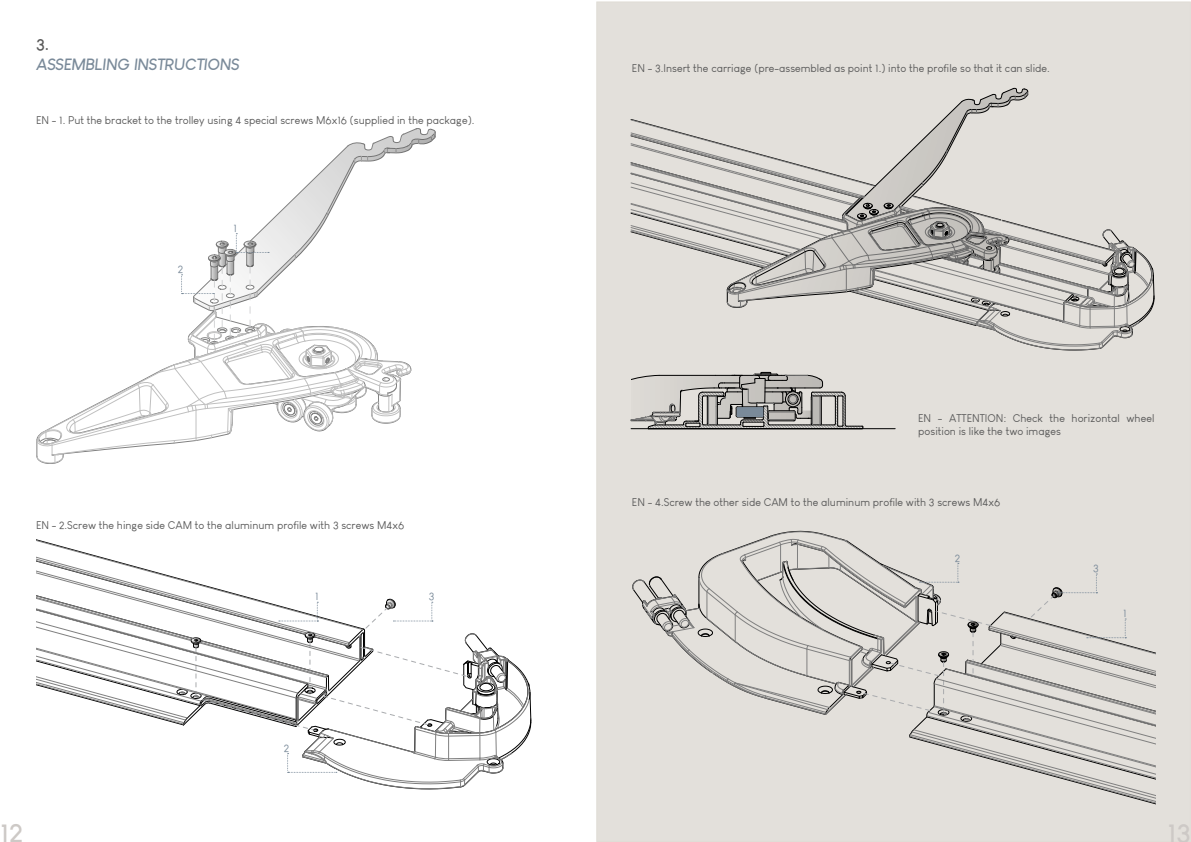
<style>
.page{position:relative;width:1191px;height:842px;background:#fff}
.page>*{position:absolute;margin:0;border:0;box-sizing:border-box;transform-origin:0 0}
.t1{font:700 26px "Louis George Cafe";color:#cdc9c6}
.t2{font:italic 700 16px "Louis George Cafe";color:#7a8a99}
.t3{font:700 16px "Louis George Cafe";color:#595959}
.t4{font:11px/13.2px "Louis George Cafe";color:#595959}
.t5{font:11px "Louis George Cafe";color:#7a8a99}
</style>
<div class="page">
<div style="left:596px;top:1px;width:594px;height:841px;background:#e3e0db;border:1px solid #e0ddd6"></div>
<img style="left:631px;top:88px;width:523px;height:262px">
<img style="left:631px;top:372px;width:264px;height:58px">
<svg style="left:36px;top:128px;width:400px;height:336px"></svg>
<svg style="left:36px;top:539px;width:495px;height:250px"></svg>
<svg style="left:632px;top:530px;width:523px;height:275px"></svg>
<h2 class="t3" style="left:36px;top:35px;width:15px">3.</h2>
<h2 class="t2" style="left:36px;top:54px;width:205px">ASSEMBLING INSTRUCTIONS</h2>
<p class="t4" style="left:36px;top:114px;width:440px">EN - 1. Put the bracket to the trolley using 4 special screws M6x16 (supplied in the package).</p>
<p class="t5" style="left:178px;top:262px;width:7px">2</p>
<p class="t5" style="left:233px;top:221px;width:5px">1</p>
<p class="t4" style="left:36px;top:518px;width:370px">EN - 2.Screw the hinge side CAM to the aluminum profile with 3 screws M4x6</p>
<p class="t5" style="left:315px;top:590px;width:5px">1</p>
<p class="t5" style="left:429px;top:590px;width:7px">3</p>
<p class="t5" style="left:284px;top:741px;width:7px">2</p>
<p class="t4" style="left:632px;top:62px;width:419px">EN - 3.Insert the carriage (pre-assembled as point 1.) into the profile so that it can slide.</p>
<p class="t4" style="left:918px;top:411px;width:238px">EN - ATTENTION: Check the horizontal wheel position is like the two images</p>
<p class="t4" style="left:632px;top:495px;width:370px">EN - 4.Screw the other side CAM to the aluminum profile with 3 screws M4x6</p>
<p class="t5" style="left:955px;top:551px;width:7px">2</p>
<p class="t5" style="left:1093px;top:562px;width:7px">3</p>
<p class="t5" style="left:1123px;top:607px;width:5px">1</p>
<h1 class="t1" style="left:0;top:816px;width:25px">12</h1>
<h1 class="t1" style="left:1167px;top:816px;width:25px">13</h1>
</div>
